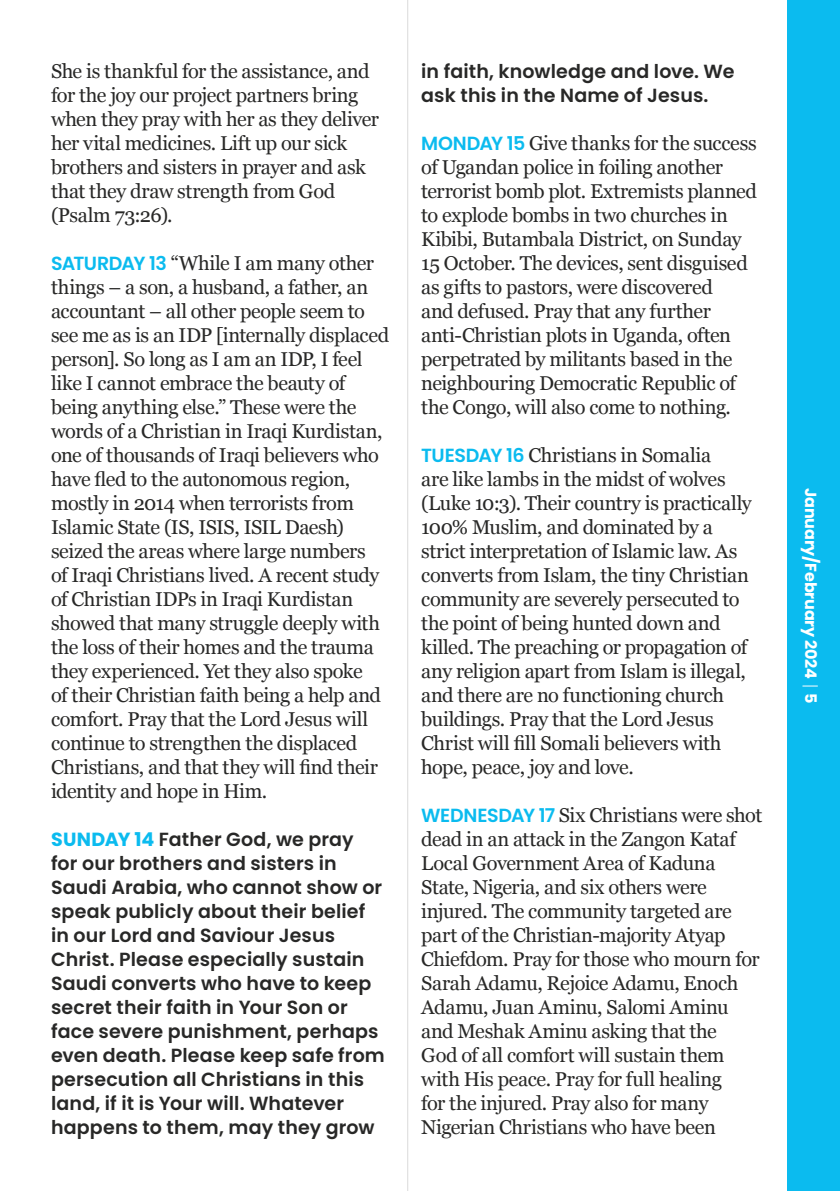
<style>
.page{position:relative;width:840px;height:1191px;background:#fff}
.page>*{position:absolute;margin:0;border:0;box-sizing:border-box;transform-origin:0 0}
.t1{font:20px/24px "Georgia";letter-spacing:-.02em;color:#282827}
.t2{font:600 19px/24px "Poppins";letter-spacing:.005em;color:#282827}
.t3{font:700 16px "Poppins";letter-spacing:-.01em;color:#fff}
.s1{font-family:"Poppins";font-weight:600;font-size:19px;color:#0bbbef}
.s2{font-weight:700;color:#0bbbef}
</style>
<div class="page">
<div style="left:787px;top:0;width:52px;height:1191px;background:#0bbbef"></div>
<svg style="left:802px;top:685px;width:15px;height:1px"></svg>
<hr style="left:407px;top:0;width:1px;height:1191px;background:#dadada">
<p class="t1" style="left:51px;top:58px;width:329px">She is thankful for the assistance, and for the joy our project partners bring when they pray with her as they deliver her vital medicines. Lift up our sick brothers and sisters in prayer and ask that they draw strength from God (Psalm 73:26).</p>
<p class="t1" style="left:51px;top:250px;width:339px"><span class="s1">SATURDAY 13</span> “While I am many other things – a son, a husband, a father, an accountant – all other people seem to see me as is an IDP [internally displaced person]. So long as I am an IDP, I feel like I cannot embrace the beauty of being anything else.” These were the words of a Christian in Iraqi Kurdistan, one of thousands of Iraqi believers who have fled to the autonomous region, mostly in 2014 when terrorists from Islamic State (IS, ISIS, ISIL Daesh) seized the areas where large numbers<br>of Iraqi Christians lived. A recent study of Christian IDPs in Iraqi Kurdistan showed that many struggle deeply with the loss of their homes and the trauma they experienced. Yet they also spoke<br>of their Christian faith being a help and comfort. Pray that the Lord Jesus will continue to strengthen the displaced Christians, and that they will find their identity and hope in Him.</p>
<p class="t2" style="left:51px;top:827px;width:335px"><span class="s2">SUNDAY 14</span> Father God, we pray for our brothers and sisters in<br>Saudi Arabia, who cannot show or speak publicly about their belief in our Lord and Saviour Jesus<br>Christ. Please especially sustain<br>Saudi converts who have to keep secret their faith in Your Son or face severe punishment, perhaps even death. Please keep safe from persecution all Christians in this land, if it is Your will. Whatever happens to them, may they grow</p>
<p class="t2" style="left:421px;top:59px;width:314px">in faith, knowledge and love. We ask this in the Name of Jesus.</p>
<p class="t1" style="left:421px;top:130px;width:337px"><span class="s1">MONDAY 15</span> Give thanks for the success of Ugandan police in foiling another terrorist bomb plot. Extremists planned to explode bombs in two churches in Kibibi, Butambala District, on Sunday 15 October. The devices, sent disguised as gifts to pastors, were discovered<br>and defused. Pray that any further anti-Christian plots in Uganda, often perpetrated by militants based in the neighbouring Democratic Republic of the Congo, will also come to nothing.</p>
<p class="t1" style="left:421px;top:442px;width:332px"><span class="s1">TUESDAY 16</span> Christians in Somalia<br>are like lambs in the midst of wolves (Luke 10:3). Their country is practically 100% Muslim, and dominated by a strict interpretation of Islamic law. As converts from Islam, the tiny Christian community are severely persecuted to the point of being hunted down and killed. The preaching or propagation of any religion apart from Islam is illegal, and there are no functioning church buildings. Pray that the Lord Jesus Christ will fill Somali believers with hope, peace, joy and love.</p>
<p class="t1" style="left:421px;top:802px;width:342px"><span class="s1">WEDNESDAY 17</span> Six Christians were shot dead in an attack in the Zangon Kataf Local Government Area of Kaduna State, Nigeria, and six others were injured. The community targeted are part of the Christian-majority Atyap Chiefdom. Pray for those who mourn for Sarah Adamu, Rejoice Adamu, Enoch Adamu, Juan Aminu, Salomi Aminu and Meshak Aminu asking that the<br>God of all comfort will sustain them with His peace. Pray for full healing<br>for the injured. Pray also for many Nigerian Christians who have been</p>
<p class="t3" style="left:819px;top:488px;width:217px;rotate:90deg">January/February 2024 5</p>
</div>
